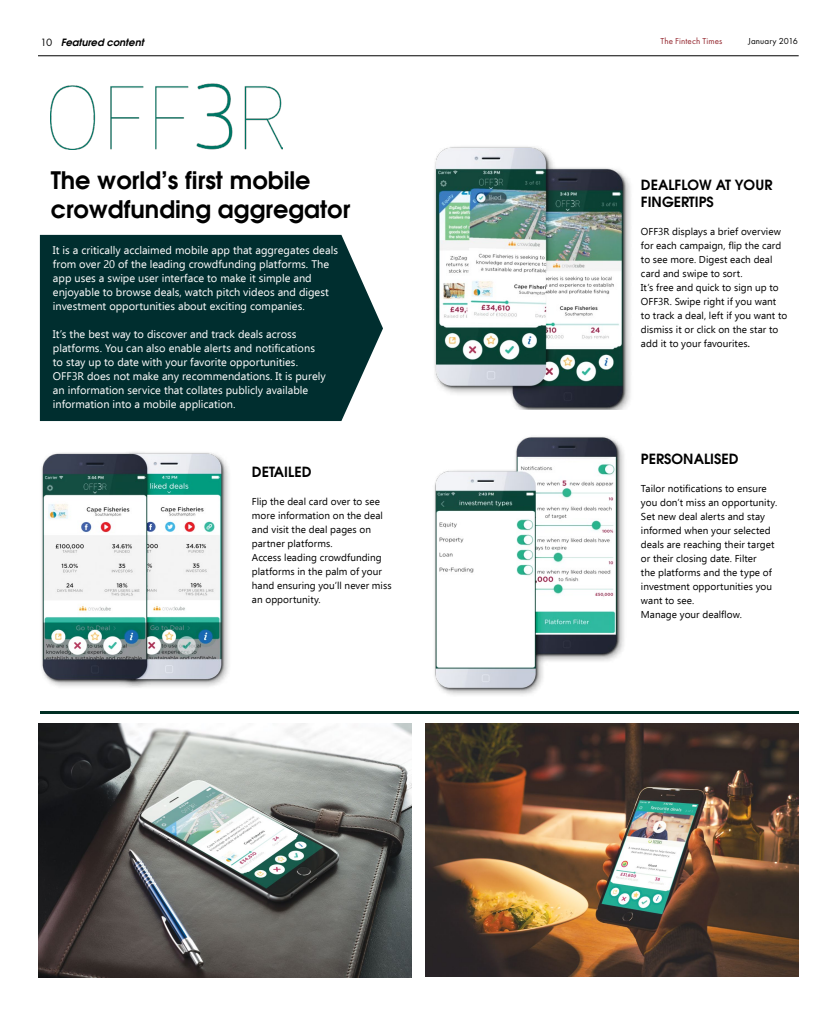
<style>
.page{position:relative;width:837px;height:1018px;background:#fff}
.page>*{position:absolute;margin:0;border:0;box-sizing:border-box;transform-origin:0 0}
.t1{font:700 24px/28.8px "AG Avalanche C";color:#000}
.t2{font:700 14px/16.8px "AG Avalanche C";color:#000}
.t3{font:11px/14px "Ebrima";color:#fff}
.t4{font:11px "Futura Book C";color:#000}
.t5{font:10px/14px "Ebrima";letter-spacing:.005em;color:#000}
.t6{font:italic 700 10px "AG Avalanche C";color:#000}
.t7{font:9px "Futura Book C";letter-spacing:.015em;color:#94272f}
.t8{font:9px "Futura Book C";letter-spacing:.01em;color:#000}
.s1{font-family:"Minion Pro";font-size:12px}
</style>
<div class="page">
<hr style="left:38px;top:55px;width:760px;height:1px;background:#000">
<div style="left:40px;top:235px;width:343px;height:186px;background:#002e2f"></div>
<img style="left:434px;top:146px;width:197px;height:264px">
<img style="left:41px;top:452px;width:188px;height:236px">
<img style="left:434px;top:436px;width:190px;height:259px">
<img style="left:51px;top:83px;width:231px;height:66px">
<img style="left:38px;top:724px;width:373px;height:253px">
<img style="left:425px;top:723px;width:373px;height:254px">
<hr style="left:40px;top:711px;width:758px;height:3px;background:#002f23">
<p class="t4" style="left:40px;top:36px;width:13px">10</p>
<p class="t7" style="left:660px;top:36px;width:63px">The Fintech Times</p>
<p class="t8" style="left:748px;top:36px;width:51px">January 2016</p>
<p class="t6" style="left:61px;top:36px;width:84px">Featured content</p>
<h1 class="t1" style="left:51px;top:165px;width:301px">The world’s first mobile crowdfunding aggregator</h1>
<h2 class="t2" style="left:640px;top:176px;width:133px">DEALFLOW AT YOUR<br>FINGERTIPS</h2>
<p class="t5" style="left:640px;top:224px;width:148px">OFF3R displays a brief overview for each campaign, flip the card to see more. Digest each deal card and swipe to sort.<br>It’s free and quick to sign up to<br>OFF3R. Swipe right if you want to track a deal, left if you want to dismiss it or click on the star to add it to your favourites<span class="s1">.</span></p>
<p class="t3" style="left:53px;top:243px;width:286px">It is a critically acclaimed mobile app that aggregates deals from over 20 of the leading crowdfunding platforms. The app uses a swipe user interface to make it simple and enjoyable to browse deals, watch pitch videos and digest investment opportunities about exciting companies.</p>
<p class="t3" style="left:53px;top:327px;width:274px">It’s the best way to discover and track deals across platforms. You can also enable alerts and notifications to stay up to date with your favorite opportunities.<br>OFF3R does not make any recommendations. It is purely an information service that collates publicly available information into a mobile application.</p>
<h2 class="t2" style="left:252px;top:463px;width:61px">DETAILED</h2>
<p class="t5" style="left:252px;top:494px;width:141px">Flip the deal card over to see more information on the deal and visit the deal pages on partner platforms.<br>Access leading crowdfunding platforms in the palm of your hand ensuring you’ll never miss an opportunity.</p>
<h2 class="t2" style="left:640px;top:450px;width:99px">PERSONALISED</h2>
<p class="t5" style="left:640px;top:481px;width:138px">Tailor notifications to ensure you don’t miss an opportunity.<br>Set new deal alerts and stay informed when your selected deals are reaching their target or their closing date. Filter<br>the platforms and the type of investment opportunities you want to see.<br>Manage your dealflow.</p>
</div>
